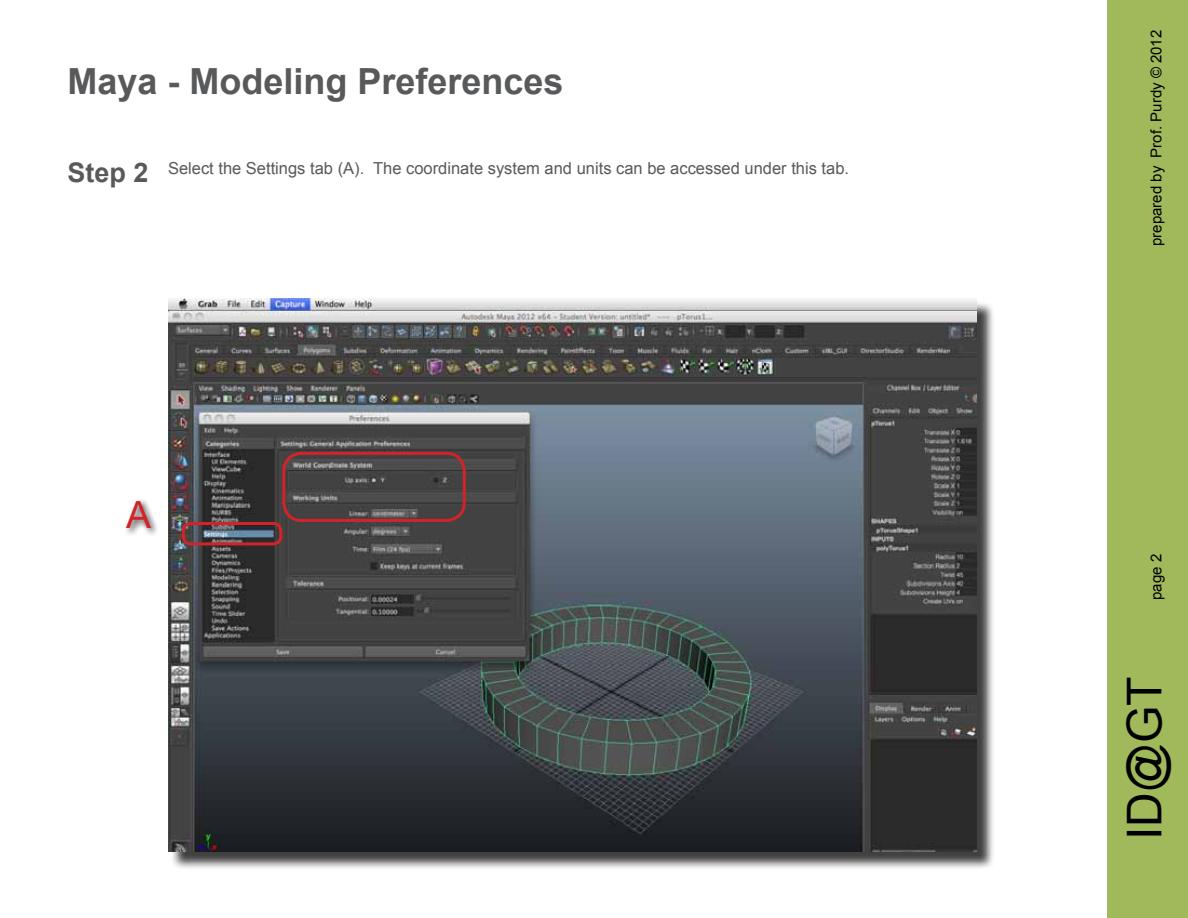
<style>
.page{position:relative;width:1188px;height:918px;background:#fff}
.page>*{position:absolute;margin:0;border:0;box-sizing:border-box;transform-origin:0 0}
.t1{font:48px "Arial";color:#000}
.t2{font:37.5px "Arial";color:#d2232a}
.t3{font:700 36px "Arial";color:#58595b}
.t4{font:16.5px "Arial";color:#58595b}
.t5{font:15px "Arial";color:#000}
.s1{font-weight:700;font-size:27px}
</style>
<div class="page">
<div style="left:1107px;top:0;width:81px;height:918px;background:#a0ba5b"></div>
<div style="left:170px;top:301px;width:825px;height:569px;background:#000;opacity:.75"></div>
<img style="left:168px;top:299px;width:808px;height:552px">
<div style="left:182px;top:522px;width:100px;height:23px;border:3px solid #d2232a;border-radius:8px"></div>
<div style="left:282px;top:452px;width:184px;height:70px;border:3px solid #d2232a;border-radius:18px"></div>
<div style="left:123px;top:497px;width:37px;height:40px;background:#000;opacity:.75"></div>
<h3 class="t3" style="left:68px;top:57px;width:498px">Maya - Modeling Preferences</h3>
<p class="t4" style="left:68px;top:157px;width:783px"><span class="s1">Step 2</span> Select the Settings tab (A). The coordinate system and units can be accessed under this tab.</p>
<h2 class="t2" style="left:126px;top:490px;width:27px">A</h2>
<p class="t5" style="left:1146px;top:246px;width:218px;rotate:-90deg">prepared by Prof. Purdy © 2012</p>
<p class="t5" style="left:1146px;top:600px;width:47px;rotate:-90deg">page 2</p>
<h1 class="t1" style="left:1113px;top:840px;width:165px;rotate:-90deg">ID@GT</h1>
</div>
